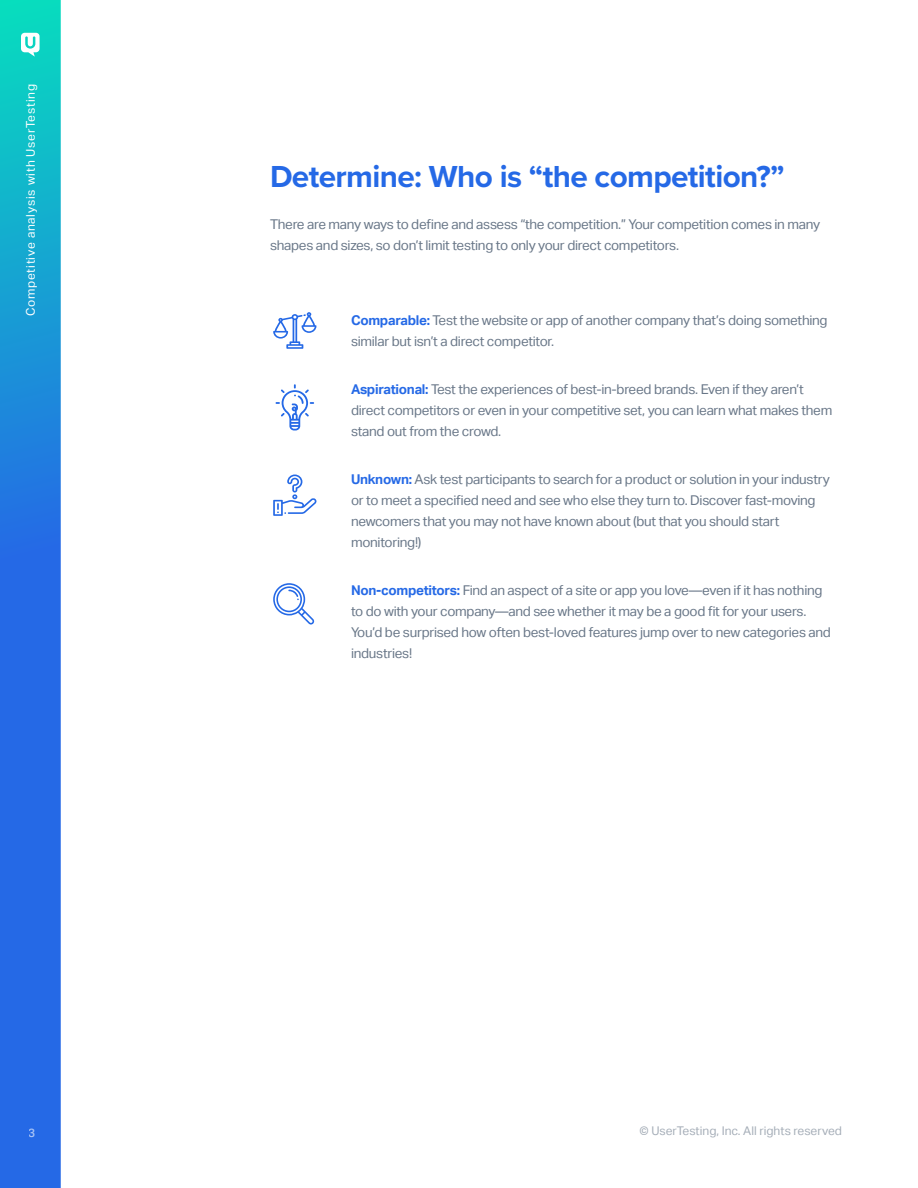
<style>
.page{position:relative;width:918px;height:1188px;background:#fff}
.page>*{position:absolute;margin:0;border:0;box-sizing:border-box;transform-origin:0 0}
.Body_text{font:700 31.5px "Proxima Nova";letter-spacing:-.02em;color:#2569e6}
.Body_text-2{font:13.5px/21px "Aktiv Grotesk";letter-spacing:-.02em;color:#697788}
.Intro_copy{font:13.5px/21px "Aktiv Grotesk";letter-spacing:-.02em;color:#697788}
.t1{font:12px "Aktiv Grotesk";color:#697788}
.t2{font:12px "Aktiv Grotesk";letter-spacing:.06em;color:#fff}
.t3{font:500 12px "Aktiv Grotesk";color:#fff}
.s1{font-weight:700;color:#2569e6}
</style>
<div class="page">
<svg style="left:0;top:0;width:61px;height:1188px;background:#1f84dc"></svg>
<svg style="left:21px;top:33px;width:19px;height:24px"></svg>
<svg style="left:273px;top:312px;width:43px;height:37px"></svg>
<svg style="left:276px;top:384px;width:38px;height:47px"></svg>
<svg style="left:273px;top:475px;width:44px;height:41px"></svg>
<svg style="left:273px;top:583px;width:41px;height:42px"></svg>
<p class="t2" style="left:24px;top:316px;width:234px;rotate:-90deg">Competitive analysis with UserTesting</p>
<p class="Body_text" style="left:270px;top:153px;width:516px">Determine: Who is “the competition?”</p>
<p class="Intro_copy" style="left:270px;top:214px;width:552px">There are many ways to define and assess “the competition.” Your competition comes in many shapes and sizes, so don’t limit testing to only your direct competitors.</p>
<p class="Body_text-2" style="left:351px;top:310px;width:478px"><span class="s1">Comparable:</span> Test the website or app of another company that’s doing something similar but isn’t a direct competitor.</p>
<p class="Body_text-2" style="left:351px;top:379px;width:483px"><span class="s1">Aspirational:</span> Test the experiences of best-in-breed brands. Even if they aren’t direct competitors or even in your competitive set, you can learn what makes them stand out from the crowd.</p>
<p class="Body_text-2" style="left:351px;top:469px;width:480px"><span class="s1">Unknown:</span> Ask test participants to search for a product or solution in your industry or to meet a specified need and see who else they turn to. Discover fast-moving newcomers that you may not have known about (but that you should start monitoring!)</p>
<p class="Body_text-2" style="left:351px;top:580px;width:481px"><span class="s1">Non-competitors:</span> Find an aspect of a site or app you love—even if it has nothing to do with your company—and see whether it may be a good fit for your users.<br>You’d be surprised how often best-loved features jump over to new categories and industries!</p>
<p class="t3" style="left:29px;top:1126px;width:9px">3</p>
<p class="t1" style="left:639px;top:1124px;width:204px">© UserTesting, Inc. All rights reserved</p>
</div>
